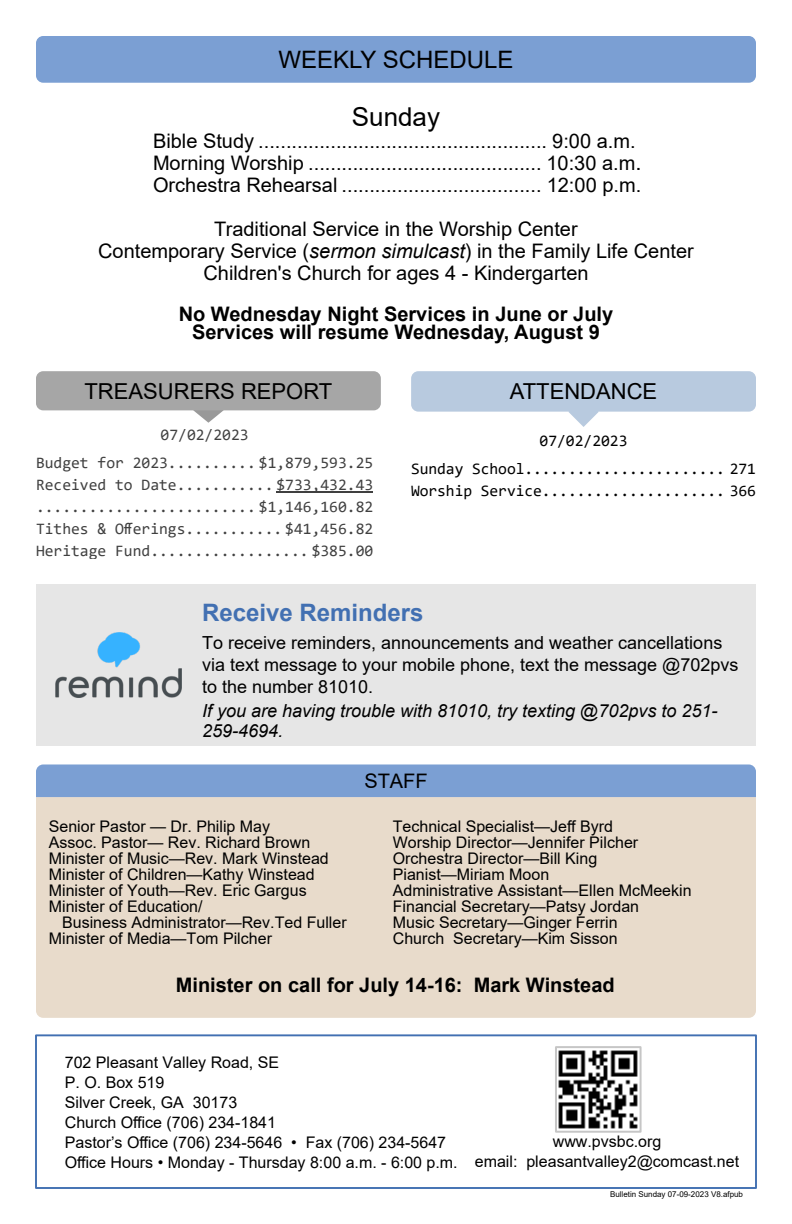
<style>
.page{position:relative;width:792px;height:1224px;background:#fff}
.page>*{position:absolute;margin:0;border:0;box-sizing:border-box;transform-origin:0 0}
.t1{font:26px "Arial";color:#000}
.t2{font:700 24px "Arial";color:#4270b2}
.t3{font:24px "Arial";color:#000}
.t4{font:22px "Arial";color:#000}
.t5{font:20px/22px "Arial";color:#000}
.t6{font:700 20px/18px "Arial";color:#000;text-align:center}
.t7{font:18px/22px "Arial";color:#000}
.t8{font:italic 18px/20px "Arial";color:#000}
.t9{font:16px/16px "Arial";color:#000}
.t10{font:16px/22px "Consolas";color:#000;text-align:center}
.t11{font:8px "Arial";color:#000}
.s1{font-size:22px}
.s2{font-style:italic}
</style>
<div class="page">
<div style="left:36px;top:797px;width:720px;height:221px;background:#e8dbcb"></div>
<div style="left:36px;top:764px;width:720px;height:33px;background:#7b9fd3"></div>
<div style="left:35px;top:1034px;width:722px;height:155px;border:2px solid #4270b2"></div>
<img style="left:558px;top:1050px;width:80px;height:79px">
<div style="left:555px;top:1046px;width:87px;height:87px;border:2px solid #c6c6c6"></div>
<div style="left:36px;top:36px;width:720px;height:47px;background:#7b9fd3;border-radius:7px"></div>
<svg style="left:193px;top:410px;width:31px;height:13px"></svg>
<div style="left:36px;top:371px;width:345px;height:39px;background:#a6a6a6;border-radius:7px"></div>
<hr style="left:277px;top:492px;width:96px;height:1px;background:#000">
<svg style="left:569px;top:412px;width:30px;height:15px"></svg>
<div style="left:411px;top:371px;width:345px;height:41px;background:#b8cadf;border-radius:7px"></div>
<div style="left:36px;top:584px;width:720px;height:162px;background:#e6e6e6"></div>
<img style="left:56px;top:632px;width:125px;height:66px">
<h2 class="t3" style="left:278px;top:50px;width:237px">WEEKLY SCHEDULE</h2>
<h1 class="t1" style="left:352px;top:107px;width:90px">Sunday</h1>
<p class="t5" style="left:153px;top:132px;width:490px">Bible Study .................................................... 9:00 a.m.<br>Morning Worship .......................................... 10:30 a.m<span class="s1">.<br></span>Orchestra Rehearsal .................................... 12:00 p.m.</p>
<p class="t5" style="left:98px;top:220px;width:597px;text-align:center">Traditional Service in the Worship Center<br>Contemporary Service (<span class="s2">sermon simulcast</span>) in the Family Life Center<br>Children's Church for ages 4 - Kindergarten</p>
<p class="t6" style="left:179px;top:307px;width:436px">No Wednesday Night Services in June or July<br>Services will resume Wednesday, August 9</p>
<h3 class="t4" style="left:85px;top:383px;width:249px">TREASURERS REPORT</h3>
<p class="t10" style="left:36px;top:422px;width:339px;line-height:28px">07/02/2023<br>Budget for 2023 .......... $1,879,593.25</p>
<p class="t10" style="left:36px;top:475px;width:339px;text-align:justify">Received to Date ........... $733,432.43 ......................... $1,146,160.82<br>Tithes &amp; Offerings ........... $41,456.82<br>Heritage Fund .................. $385.00</p>
<h3 class="t4" style="left:510px;top:383px;width:149px">ATTENDANCE</h3>
<p class="t10" style="left:411px;top:428px;width:346px;line-height:28px">07/02/2023<br>Sunday School ....................... 271</p>
<p class="t10" style="left:411px;top:481px;width:346px">Worship Service ..................... 366</p>
<h2 class="t2" style="left:202px;top:603px;width:223px">Receive Reminders</h2>
<p class="t7" style="left:202px;top:633px;width:538px">To receive reminders, announcements and weather cancellations via text message to your mobile phone, text the message @702pvs to the number 81010.</p>
<p class="t8" style="left:202px;top:702px;width:517px">If you are having trouble with 81010, try texting @702pvs to 251-<br>259-4694.</p>
<p class="t9" style="left:49px;top:820px;width:282px">Senior Pastor — Dr. Philip May<br>Assoc. Pastor— Rev. Richard Brown Minister of Music—Rev. Mark Winstead Minister of Children—Kathy Winstead Minister of Youth—Rev. Eric Gargus Minister of Education/</p>
<p class="t9" style="left:49px;top:916px;width:299px;text-indent:13px">Business Administrator—Rev.Ted Fuller<br>Minister of Media—Tom Pilcher</p>
<p class="t5" style="left:364px;top:772px;width:65px">STAFF</p>
<p class="t9" style="left:393px;top:820px;width:300px">Technical Specialist—Jeff Byrd<br>Worship Director—Jennifer Pilcher<br>Orchestra Director—Bill King<br>Pianist—Miriam Moon<br>Administrative Assistant—Ellen McMeekin<br>Financial Secretary—Patsy Jordan<br>Music Secretary—Ginger Ferrin<br>Church Secretary—Kim Sisson</p>
<p class="t6" style="left:176px;top:978px;width:440px">Minister on call for July 14-16: Mark Winstead</p>
<p class="t9" style="left:65px;top:1053px;width:394px;line-height:20px">702 Pleasant Valley Road, SE<br>P. O. Box 519<br>Silver Creek, GA 30173<br>Church Office (706) 234-1841<br>Pastor’s Office (706) 234-5646 • Fax (706) 234-5647<br>Office Hours • Monday - Thursday 8:00 a.m. - 6:00 p.m.</p>
<p class="t9" style="left:475px;top:1133px;width:266px;line-height:20px;text-align:center">www.pvsbc.org<br>email: pleasantvalley2@comcast.net</p>
<p class="t11" style="left:610px;top:1191px;width:134px">Bulletin Sunday 07-09-2023 V8.afpub</p>
</div>
